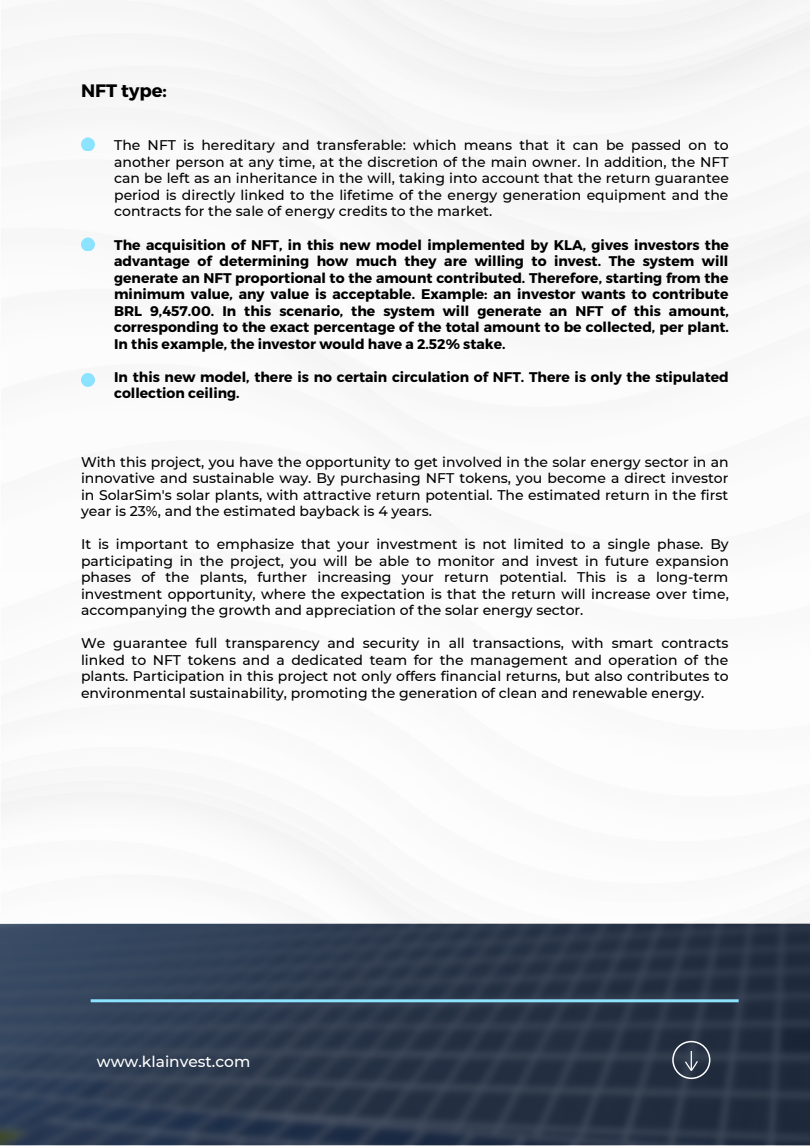
<style>
.page{position:relative;width:810px;height:1146px;background:#fff}
.page>*{position:absolute;margin:0;border:0;box-sizing:border-box;transform-origin:0 0}
.t1{font:700 18px "Montserrat";color:#000}
.t2{font:500 15.4px "Montserrat";color:#fff}
.t3{font:500 14px/16.5px "Montserrat";color:#000;text-align:justify}
.t4{font:700 14px/16.5px "Montserrat";color:#000;text-align:justify}
</style>
<div class="page">
<img style="left:0;top:924px;width:810px;height:221px">
<hr style="left:91px;top:999px;width:648px;height:3px;background:#8be3ff">
<svg style="left:672px;top:1041px;width:38px;height:38px"></svg>
<div style="left:81px;top:137px;width:14px;height:14px;background:#8be3ff;border-radius:50%"></div>
<div style="left:81px;top:238px;width:14px;height:13px;background:#8be3ff;border-radius:50%"></div>
<div style="left:81px;top:373px;width:14px;height:14px;background:#8be3ff;border-radius:50%"></div>
<p class="t1" style="left:81px;top:79px;width:87px">NFT type:</p>
<p class="t3" style="left:114px;top:137px;width:616px">The NFT is hereditary and transferable: which means that it can be passed on to another person at any time, at the discretion of the main owner. In addition, the NFT can be left as an inheritance in the will, taking into account that the return guarantee period is directly linked to the lifetime of the energy generation equipment and the contracts for the sale of energy credits to the market.</p>
<p class="t4" style="left:114px;top:236px;width:616px">The acquisition of NFT, in this new model implemented by KLA, gives investors the advantage of determining how much they are willing to invest. The system will generate an NFT proportional to the amount contributed. Therefore, starting from the minimum value, any value is acceptable. Example: an investor wants to contribute BRL 9,457.00. In this scenario, the system will generate an NFT of this amount, corresponding to the exact percentage of the total amount to be collected, per plant.<br>In this example, the investor would have a 2.52% stake.</p>
<p class="t4" style="left:114px;top:368px;width:616px">In this new model, there is no certain circulation of NFT. There is only the stipulated collection ceiling.</p>
<p class="t3" style="left:81px;top:454px;width:649px">With this project, you have the opportunity to get involved in the solar energy sector in an innovative and sustainable way. By purchasing NFT tokens, you become a direct investor in SolarSim's solar plants, with attractive return potential. The estimated return in the first year is 23%, and the estimated bayback is 4 years.</p>
<p class="t3" style="left:81px;top:536px;width:649px">It is important to emphasize that your investment is not limited to a single phase. By participating in the project, you will be able to monitor and invest in future expansion phases of the plants, further increasing your return potential. This is a long-term investment opportunity, where the expectation is that the return will increase over time, accompanying the growth and appreciation of the solar energy sector.</p>
<p class="t3" style="left:81px;top:635px;width:649px">We guarantee full transparency and security in all transactions, with smart contracts linked to NFT tokens and a dedicated team for the management and operation of the plants. Participation in this project not only offers financial returns, but also contributes to environmental sustainability, promoting the generation of clean and renewable energy.</p>
<p class="t2" style="left:97px;top:1052px;width:155px">www.klainvest.com</p>
</div>
